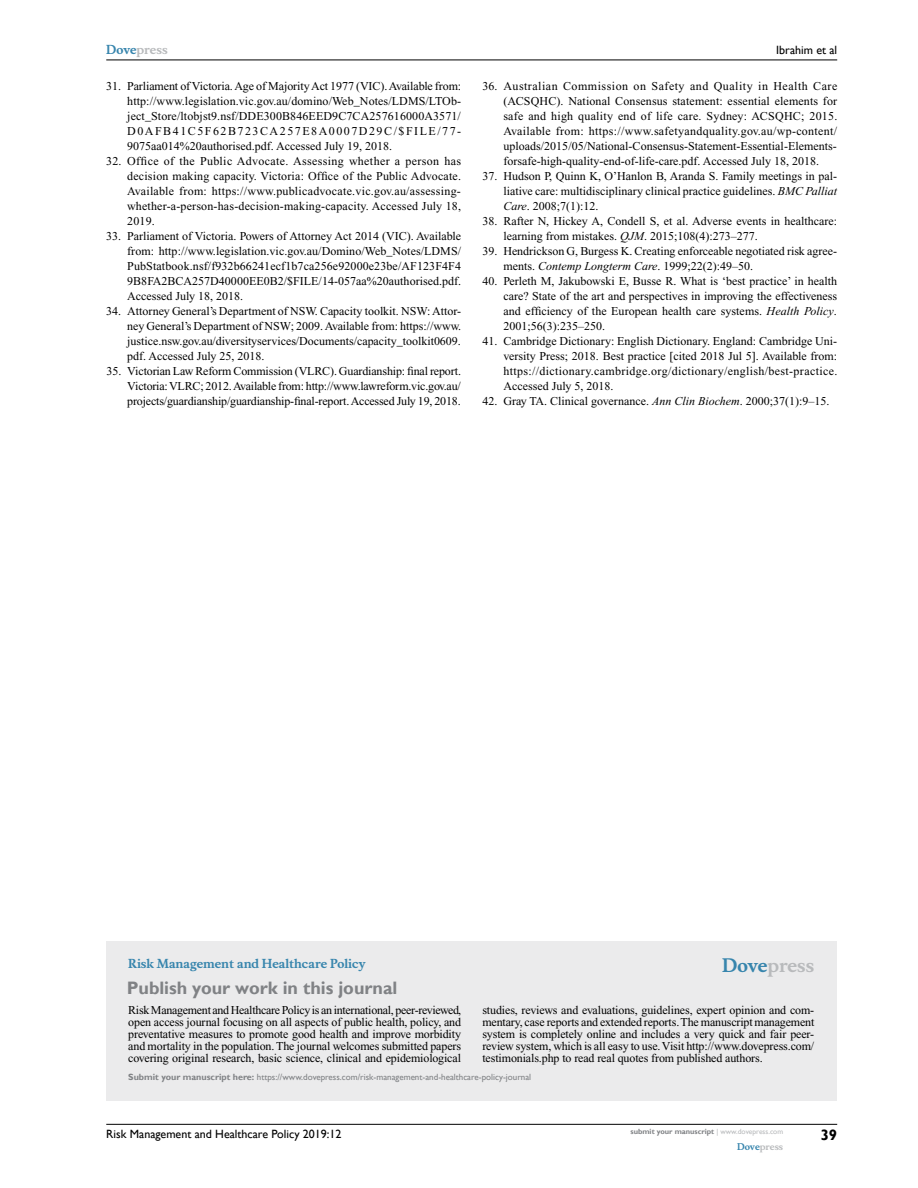
<style>
.page{position:relative;width:918px;height:1188px;background:#fff}
.page>*{position:absolute;margin:0;border:0;box-sizing:border-box;transform-origin:0 0}
.t1{font:700 18px "Gill Sans";color:#808285}
.t2{font:700 18px "Musee";color:#b8babc}
.t3{font:700 15px "Gill Sans";color:#000}
.t4{font:12px/15px "Times New Roman";color:#000;text-align:justify}
.t5{font:12px "Gill Sans";color:#000}
.t6{font:700 12px "Musee";color:#3785ad}
.t7{font:700 12px "Musee";color:#b8babc}
.t8{font:9px "Gill Sans";color:#808285}
.t9{font:700 9px "Musee";color:#b8babc}
.t10{font:700 7.5px "Gill Sans";color:#808285}
.s1{color:#3785ad}
.s2{font-style:italic}
.s3{font-weight:700}
.s4{font-weight:400;color:#b8babc}
</style>
<div class="page">
<div style="left:106px;top:941px;width:731px;height:159px;background:#ebebec"></div>
<hr style="left:106px;top:1124px;width:731px;height:1px;background:#000">
<hr style="left:106px;top:60px;width:731px;height:1px;background:#000">
<p class="t7" style="left:106px;top:43px;width:63px"><span class="s1">Dove</span>press</p>
<p class="t4" style="left:127px;top:79px;width:336px;text-indent:-21px">31. Parliament of Victoria. Age of Majority Act 1977 (VIC). Available from: http://www.legislation.vic.gov.au/domino/Web_Notes/LDMS/LTOb&shy;ject_Store/ltobjst9.nsf/DDE300B846EED9C7CA257616000A3571/ D0AFB41C5F62B723CA257E8A0007D29C/$FILE/77- 9075aa014%20authorised.pdf. Accessed July 19, 2018.</p>
<p class="t4" style="left:127px;top:154px;width:335px;text-indent:-21px">32. Office of the Public Advocate. Assessing whether a person has decision making capacity. Victoria: Office of the Public Advocate.<br>Available from: https://www.publicadvocate.vic.gov.au/assessing&shy;whether-a-person-has-decision-making-capacity. Accessed July 18, 2019.</p>
<p class="t4" style="left:127px;top:229px;width:335px;text-indent:-21px">33. Parliament of Victoria. Powers of Attorney Act 2014 (VIC). Available from: http://www.legislation.vic.gov.au/Domino/Web_Notes/LDMS/ PubStatbook.nsf/f932b66241ecf1b7ca256e92000e23be/AF123F4F4<br>9B8FA2BCA257D40000EE0B2/$FILE/14-057aa%20authorised.pdf.<br>Accessed July 18, 2018.</p>
<p class="t4" style="left:127px;top:304px;width:335px;text-indent:-21px">34. Attorney General’s Department of NSW. Capacity toolkit. NSW: Attor&shy;ney General’s Department of NSW; 2009. Available from: https://www. justice.nsw.gov.au/diversityservices/Documents/capacity_toolkit0609. pdf. Accessed July 25, 2018.</p>
<p class="t4" style="left:127px;top:364px;width:335px;text-indent:-21px">35. Victorian Law Reform Commission (VLRC). Guardianship: final report.<br>Victoria: VLRC; 2012. Available from: http://www.lawreform.vic.gov.au/ projects/guardianship/guardianship-final-report. Accessed July 19, 2018.</p>
<p class="t5" style="left:776px;top:43px;width:62px">Ibrahim et al</p>
<p class="t4" style="left:503px;top:79px;width:336px;text-indent:-21px">36. Australian Commission on Safety and Quality in Health Care (ACSQHC). National Consensus statement: essential elements for safe and high quality end of life care. Sydney: ACSQHC; 2015.<br>Available from: https://www.safetyandquality.gov.au/wp-content/ uploads/2015/05/National-Consensus-Statement-Essential-Elements&shy;forsafe-high-quality-end-of-life-care.pdf. Accessed July 18, 2018.</p>
<p class="t4" style="left:503px;top:169px;width:335px;text-indent:-21px">37. Hudson P, Quinn K, O’Hanlon B, Aranda S. Family meetings in pal&shy;liative care: multidisciplinary clinical practice guidelines. <span class="s2">BMC Palliat Care</span>. 2008;7(1):12.</p>
<p class="t4" style="left:503px;top:214px;width:335px;text-indent:-21px">38. Rafter N, Hickey A, Condell S, et al. Adverse events in healthcare: learning from mistakes. <span class="s2">QJM</span>. 2015;108(4):273–277.</p>
<p class="t4" style="left:503px;top:244px;width:335px;text-indent:-21px">39. Hendrickson G, Burgess K. Creating enforceable negotiated risk agree&shy;ments. <span class="s2">Contemp Longterm Care</span>. 1999;22(2):49–50.</p>
<p class="t4" style="left:503px;top:274px;width:335px;text-indent:-21px">40. Perleth M, Jakubowski E, Busse R. What is ‘best practice’ in health care? State of the art and perspectives in improving the effectiveness and efficiency of the European health care systems. <span class="s2">Health Policy</span>.<br>2001;56(3):235–250.</p>
<p class="t4" style="left:503px;top:334px;width:335px;text-indent:-21px">41. Cambridge Dictionary: English Dictionary. England: Cambridge Uni&shy;versity Press; 2018. Best practice [cited 2018 Jul 5]. Available from: https://dictionary.cambridge.org/dictionary/english/best-practice.<br>Accessed July 5, 2018.</p>
<p class="t4" style="left:482px;top:394px;width:349px">42. Gray TA. Clinical governance. <span class="s2">Ann Clin Biochem</span>. 2000;37(1):9–15.</p>
<p class="t6" style="left:128px;top:956px;width:239px">Risk Management and Healthcare Policy</p>
<h1 class="t1" style="left:127px;top:977px;width:272px">Publish your work in this journal</h1>
<h1 class="t2" style="left:722px;top:955px;width:94px"><span class="s1">Dove</span>press</h1>
<p class="t4" style="left:128px;top:1004px;width:335px;line-height:12px">Risk Management and Healthcare Policy is an international, peer-reviewed, open access journal focusing on all aspects of public health, policy, and preventative measures to promote good health and improve morbidity and mortality in the population. The journal welcomes submitted papers covering original research, basic science, clinical and epidemiological</p>
<p class="t4" style="left:482px;top:1004px;width:334px;line-height:12px">studies, reviews and evaluations, guidelines, expert opinion and com&shy;mentary, case reports and extended reports. The manuscript management system is completely online and includes a very quick and fair peer&shy;review system, which is all easy to use. Visit http://www.dovepress.com/ testimonials.php to read real quotes from published authors.</p>
<p class="t8" style="left:128px;top:1072px;width:404px"><span class="s3">Submit your manuscript here:</span> https://www.dovepress.com/risk-management-and-healthcare-policy-journal</p>
<p class="t5" style="left:106px;top:1127px;width:237px">Risk Management and Healthcare Policy 2019:12</p>
<p class="t10" style="left:631px;top:1127px;width:154px">submit your manuscript <span class="s4">| www.dovepress.com</span></p>
<p class="t9" style="left:737px;top:1141px;width:48px"><span class="s1">Dove</span>press</p>
<p class="t3" style="left:821px;top:1126px;width:18px">39</p>
</div>
